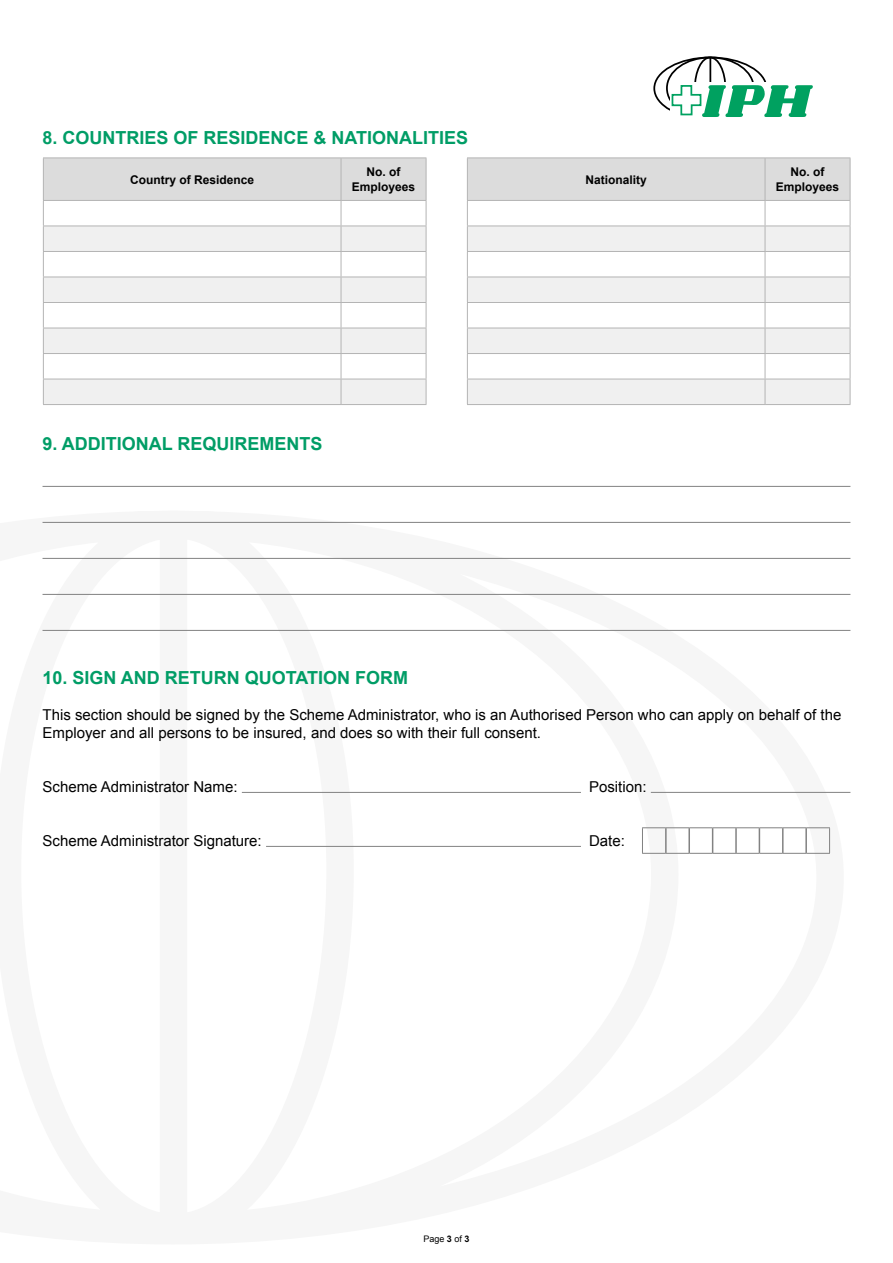
<style>
.page{position:relative;width:893px;height:1263px;background:#fff}
.page>*{position:absolute;margin:0;border:0;box-sizing:border-box;transform-origin:0 0}
.t1{font:700 18px "Arial";color:#009d66}
.t2{font:15px/18px "Arial";color:#000}
.t3{font:700 12px/14.4px "Arial";color:#000;text-align:center}
.t4{font:9px "Arial";color:#000}
.s1{font-weight:700}
</style>
<div class="page">
<svg style="left:42px;top:521px;width:802px;height:332px"></svg>
<div style="left:694px;top:57px;width:32px;height:63px;border:2px solid #000;border-radius:50%"></div>
<hr style="left:709px;top:57px;width:2px;height:63px;background:#000">
<div style="left:670px;top:82px;width:100px;height:41px;background:#fff"></div>
<svg style="left:671px;top:85px;width:142px;height:32px"></svg>
<hr style="left:43px;top:486px;width:807px;height:1px;background:#828282">
<hr style="left:43px;top:522px;width:807px;height:1px;background:#828282">
<hr style="left:43px;top:558px;width:807px;height:1px;background:#828282">
<hr style="left:43px;top:594px;width:807px;height:1px;background:#828282">
<hr style="left:43px;top:630px;width:807px;height:1px;background:#828282">
<hr style="left:266px;top:846px;width:315px;height:1px;background:#828282">
<hr style="left:651px;top:792px;width:199px;height:1px;background:#828282">
<hr style="left:242px;top:792px;width:339px;height:1px;background:#828282">
<svg style="left:642px;top:827px;width:188px;height:27px"></svg>
<hr style="left:805px;top:828px;width:2px;height:25px;background:#828282">
<svg style="left:43px;top:158px;width:384px;height:246px"></svg>
<hr style="left:43px;top:404px;width:298px;height:1px;background:#b4b4b4">
<hr style="left:341px;top:404px;width:85px;height:1px;background:#b4b4b4">
<svg style="left:467px;top:158px;width:384px;height:246px"></svg>
<hr style="left:467px;top:404px;width:298px;height:1px;background:#b4b4b4">
<hr style="left:765px;top:404px;width:85px;height:1px;background:#b4b4b4">
<p class="t1" style="left:43px;top:126px;width:34px">8. COU</p>
<p class="t1" style="left:103px;top:126px;width:367px">NTRIES OF RESIDENCE &amp; NATIONALITIES</p>
<p class="t3" style="left:130px;top:172px;width:126px">COUNTRY OF RESIDENCE</p>
<p class="t3" style="left:352px;top:165px;width:65px">NO. OF<br>EMPLOYEES</p>
<p class="t3" style="left:585px;top:172px;width:63px">NATIONALITY</p>
<p class="t3" style="left:776px;top:165px;width:65px">NO. OF<br>EMPLOYEES</p>
<p class="t1" style="left:43px;top:432px;width:282px">9. ADDITIONAL REQUIREMENTS</p>
<p class="t1" style="left:43px;top:666px;width:217px">10. SIGN AND RETURN QUO</p>
<p class="t1" style="left:286px;top:666px;width:124px">TATION FORM</p>
<p class="t2" style="left:43px;top:706px;width:800px">This section should be signed by the Scheme Administrator, who is an Authorised Person who can apply on behalf of the<br>Employer and all persons to be insured, and does so with their full consent.</p>
<p class="t2" style="left:43px;top:778px;width:197px">Scheme Administrator Name:</p>
<p class="t2" style="left:589px;top:778px;width:59px">Position:</p>
<p class="t2" style="left:43px;top:832px;width:221px">Scheme Administrator Signature:</p>
<p class="t2" style="left:589px;top:832px;width:37px">Date:</p>
<p class="t4" style="left:423px;top:1233px;width:48px">Page <span class="s1">3</span> of <span class="s1">3</span></p>
</div>
